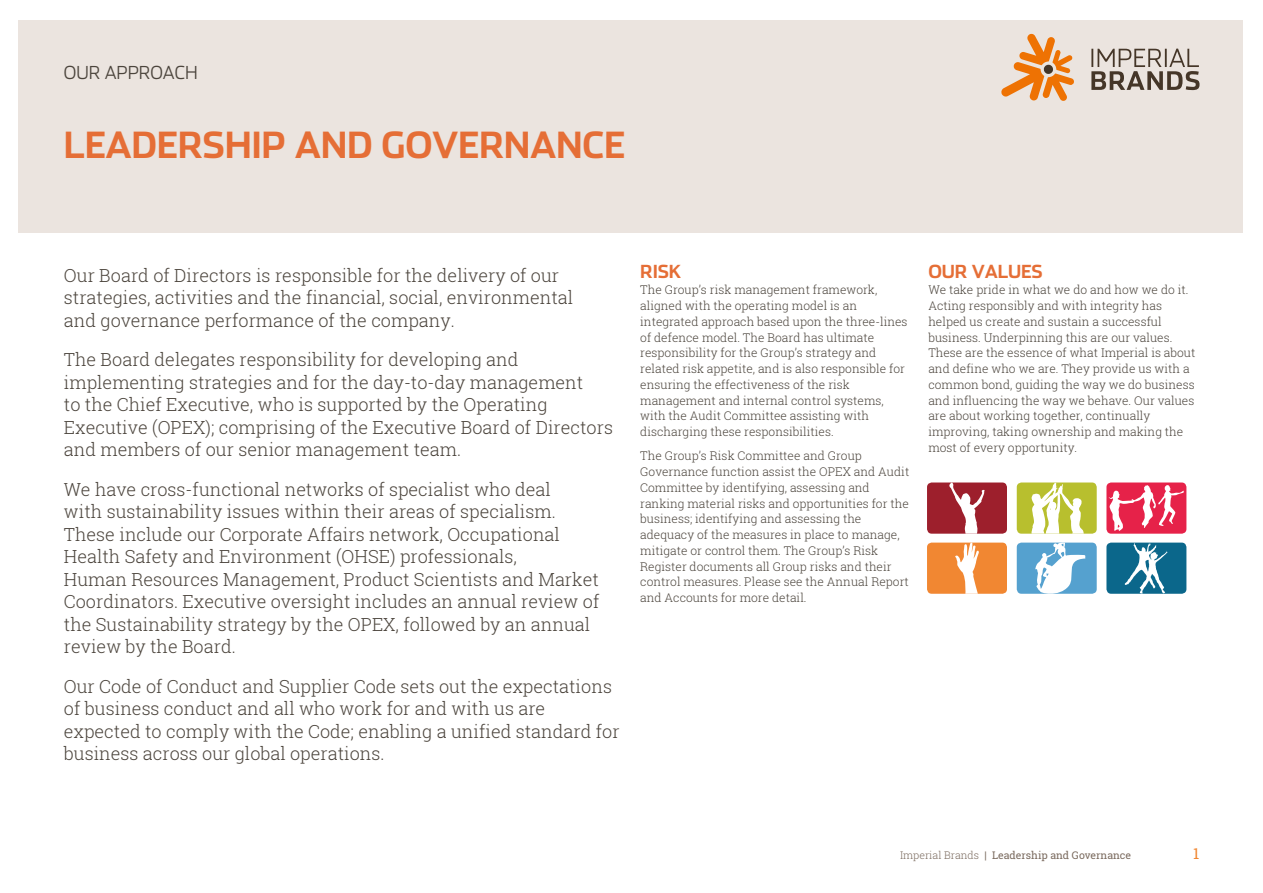
<style>
.page{position:relative;width:1263px;height:893px;background:#fff}
.page>*{position:absolute;margin:0;border:0;box-sizing:border-box;transform-origin:0 0}
.t1{font:700 36px "Stainless";letter-spacing:-.01em;color:#e56e36}
.t2{font:18px/22.5px "Roboto Slab";color:#4b443c}
.t3{font:700 18px "Stainless";letter-spacing:-.01em;color:#e56e36}
.t4{font:300 18px "Stainless";color:#4b443c}
.t5{font:15px "Roboto Slab";color:#f18732}
.t6{font:12px/15.8px "Roboto Slab";color:#4b443c}
.t7{font:700 10.5px "Roboto Slab";color:#4b443c}
.t8{font:10.5px "Roboto Slab";color:#79695d}
.s1{font-weight:300}
.s2{font-weight:400}
</style>
<div class="page">
<div style="left:18px;top:20px;width:1225px;height:213px;background:#ebe4df"></div>
<svg style="left:1091px;top:49px;width:108px;height:41px"></svg>
<svg style="left:1001px;top:34px;width:73px;height:67px"></svg>
<div style="left:1017px;top:543px;width:80px;height:51px;background:#55a1cf;border-radius:5px"></div>
<svg style="left:1035px;top:543px;width:50px;height:51px"></svg>
<div style="left:927px;top:482px;width:80px;height:52px;background:#9d1f2c;border-radius:5px"></div>
<svg style="left:949px;top:482px;width:36px;height:52px"></svg>
<div style="left:1017px;top:482px;width:80px;height:52px;background:#b8bf2e;border-radius:5px"></div>
<svg style="left:1031px;top:482px;width:53px;height:52px"></svg>
<div style="left:1106px;top:482px;width:80px;height:52px;background:#e62249;border-radius:5px"></div>
<svg style="left:1109px;top:485px;width:75px;height:46px"></svg>
<div style="left:927px;top:543px;width:80px;height:51px;background:#f18732;border-radius:5px"></div>
<svg style="left:955px;top:543px;width:24px;height:51px"></svg>
<div style="left:1106px;top:543px;width:80px;height:51px;background:#0b678b;border-radius:5px"></div>
<svg style="left:1125px;top:543px;width:43px;height:51px"></svg>
<h2 class="t4" style="left:64px;top:62px;width:135px">OUR APPROACH</h2>
<h1 class="t1" style="left:64px;top:123px;width:563px">LEADERSHIP AND GOVERNANCE</h1>
<h2 class="t2" style="left:64px;top:263px;width:511px">Our Board of Directors is responsible for the delivery of our strategies, activities and the financial, social, environmental and governance performance of the company.</h2>
<p class="t2" style="left:64px;top:348px;width:551px">The Board delegates responsibility for developing and implementing strategies and for the day-to-day management<br>to the Chief Executive, who is supported by the Operating Executive (OPEX); comprising of the Executive Board of Directors and members of our senior management team.</p>
<p class="t2" style="left:64px;top:478px;width:537px">We have cross-functional networks of specialist who deal<br>with sustainability issues within their areas of specialism.<br>These include our Corporate Affairs network, Occupational Health Safety and Environment (OHSE) professionals,<br>Human Resources Management, Product Scientists and Market Coordinators. Executive oversight includes an annual review of the Sustainability strategy by the OPEX, followed by an annual review by the Board.</p>
<h2 class="t2" style="left:64px;top:675px;width:557px">Our Code of Conduct and Supplier Code sets out the expectations of business conduct and all who work for and with us are expected to comply with the Code; enabling a unified standard for business across our global operations.</h2>
<h2 class="t3" style="left:640px;top:260px;width:43px">RISK</h2>
<p class="t6" style="left:640px;top:282px;width:269px">The Group’s risk management framework, aligned with the operating model is an integrated approach based upon the three-lines of defence model. The Board has ultimate responsibility for the Group’s strategy and related risk appetite, and is also responsible for ensuring the effectiveness of the risk management and internal control systems, with the Audit Committee assisting with discharging these responsibilities.</p>
<p class="t6" style="left:640px;top:448px;width:271px">The Group’s Risk Committee and Group Governance function assist the OPEX and Audit Committee by identifying, assessing and ranking material risks and opportunities for the business; identifying and assessing the adequacy of the measures in place to manage, mitigate or control them. The Group’s Risk Register documents all Group risks and their control measures. Please see the Annual Report and Accounts for more detail.</p>
<h2 class="t3" style="left:928px;top:260px;width:116px">OUR VALUES</h2>
<p class="t6" style="left:928px;top:282px;width:269px">We take pride in what we do and how we do it.<br>Acting responsibly and with integrity has helped us create and sustain a successful business. Underpinning this are our values.<br>These are the essence of what Imperial is about and define who we are. They provide us with a common bond, guiding the way we do business and influencing the way we behave. Our values are about working together, continually improving, taking ownership and making the most of every opportunity.</p>
<p class="t8" style="left:900px;top:848px;width:233px"><span class="s1">Imperial Brands</span> | Leadership and Governance</p>
<p class="t5" style="left:1193px;top:843px;width:8px">1</p>
<p class="t7" style="left:929px;top:847px;width:236px"><span class="s2">Imperial Brands |</span> Leadership and Governance</p>
</div>
